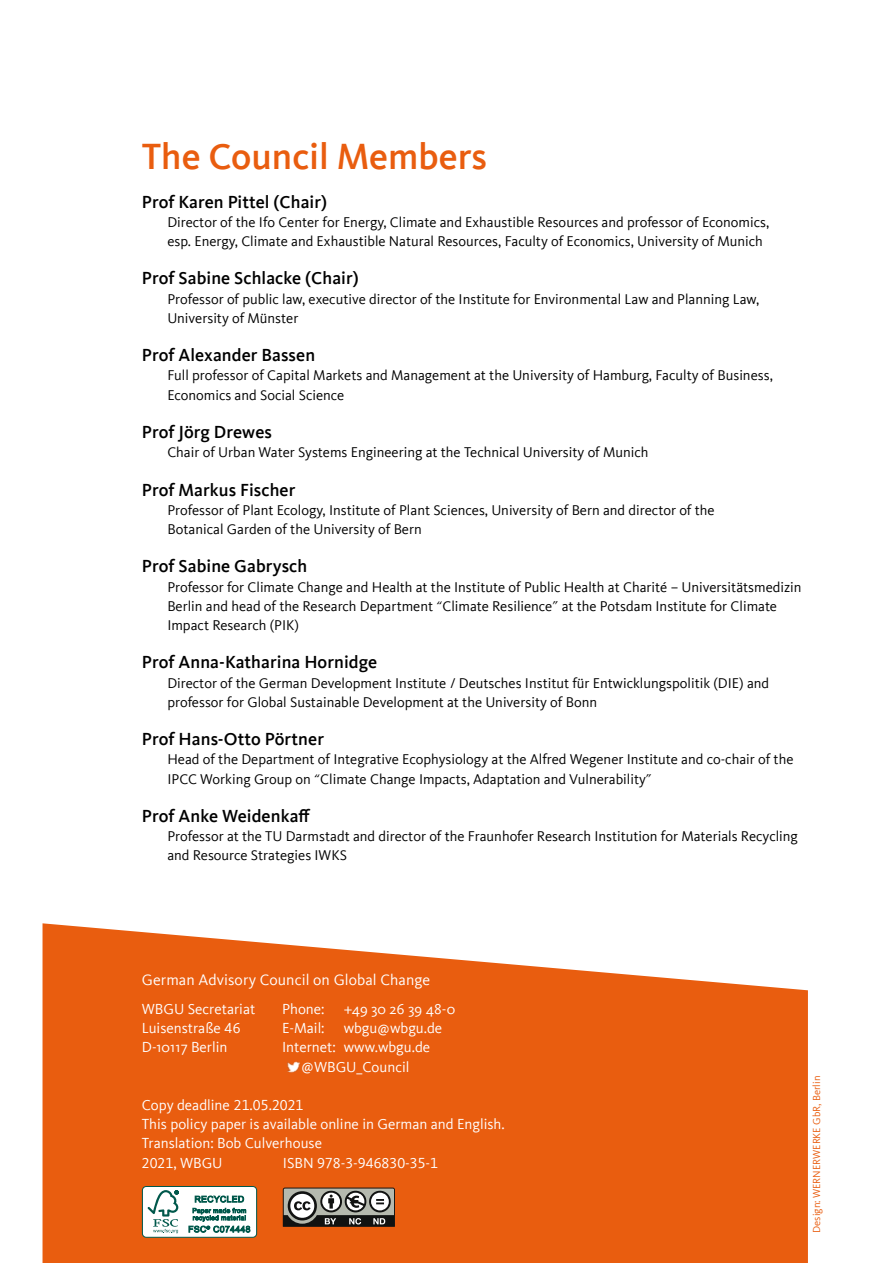
<style>
.page{position:relative;width:893px;height:1263px;background:#fff}
.page>*{position:absolute;margin:0;border:0;box-sizing:border-box;transform-origin:0 0}
.Headline_Literatur_W{font:500 37.5px "Kievit Offc";color:#e95d0f}
.Mitglieder_WBGU__Nam{font:500 18px "Kievit Offc";letter-spacing:.005em;color:#000}
.Impressum{font:15.75px "Kievit Offc";letter-spacing:.005em;color:#fff}
.Literatur_ohne_Absta{font:15px "Kievit Offc";color:#fff}
.t1{font:15px "Kievit Sc Offc";color:#fff}
.Mitglieder_WBGU__Pos{font:14.55px/19.2px "Kievit Offc";color:#000}
.Literatur_ohne_Absta-2{font:10.5px "Kievit Offc";color:#e95d0f}
.s1{font-family:"Foundry Form Serif"}
.s2{font-family:"Kievit Offc"}
</style>
<div class="page">
<svg style="left:43px;top:923px;width:765px;height:340px;background:#eb6d28"></svg>
<img style="left:286px;top:1057px;width:16px;height:20px">
<div style="left:142px;top:1186px;width:115px;height:51px;background:#fff;border-radius:4px"></div>
<div style="left:142px;top:1186px;width:115px;height:51px;border:1px solid #00584b;border-radius:4px"></div>
<svg style="left:147px;top:1190px;width:32px;height:43px"></svg>
<svg style="left:189px;top:1195px;width:61px;height:38px"></svg>
<svg style="left:278px;top:1182px;width:118px;height:45px;background:#8e7766"></svg>
<p class="Headline_Literatur_W" style="left:142px;top:135px;width:347px">The Council Members</p>
<p class="Mitglieder_WBGU__Nam" style="left:142px;top:191px;width:187px">Prof Karen Pittel (Chair)</p>
<p class="Mitglieder_WBGU__Pos" style="left:167px;top:212px;width:603px">Director of the Ifo Center for Energy, Climate and Exhaustible Resources and professor of Economics, esp. Energy, Climate and Exhaustible Natural Resources, Faculty of Economics, University of Munich</p>
<p class="Mitglieder_WBGU__Nam" style="left:142px;top:268px;width:218px">Prof Sabine Schlacke (Chair)</p>
<p class="Mitglieder_WBGU__Pos" style="left:167px;top:289px;width:593px">Professor of public law, executive director of the Institute for Environmental Law and Planning Law,<br>University of Münster</p>
<p class="Mitglieder_WBGU__Nam" style="left:142px;top:345px;width:175px">Prof Alexander Bassen</p>
<p class="Mitglieder_WBGU__Pos" style="left:167px;top:366px;width:607px">Full professor of Capital Markets and Management at the University of Hamburg, Faculty of Business,<br>Economics and Social Science</p>
<p class="Mitglieder_WBGU__Nam" style="left:142px;top:422px;width:132px">Prof Jörg Drewes</p>
<p class="Mitglieder_WBGU__Pos" style="left:167px;top:443px;width:483px">Chair of Urban Water Systems Engineering at the Technical University of Munich</p>
<p class="Mitglieder_WBGU__Nam" style="left:142px;top:479px;width:155px">Prof Markus Fischer</p>
<p class="Mitglieder_WBGU__Pos" style="left:167px;top:500px;width:549px">Professor of Plant Ecology, Institute of Plant Sciences, University of Bern and director of the<br>Botanical Garden of the University of Bern</p>
<p class="Mitglieder_WBGU__Nam" style="left:142px;top:556px;width:167px">Prof Sabine Gabrysch</p>
<p class="Mitglieder_WBGU__Pos" style="left:167px;top:577px;width:636px">Professor for Climate Change and Health at the Institute of Public Health at Charité – Universitätsmedizin<br>Berlin and head of the Research Department <span class="s1">“</span>Climate Resilience<span class="s1">”</span> at the Potsdam Institute for Climate<br>Impact Research (PIK)</p>
<p class="Mitglieder_WBGU__Nam" style="left:142px;top:652px;width:237px">Prof Anna-Katharina Hornidge</p>
<p class="Mitglieder_WBGU__Pos" style="left:167px;top:673px;width:603px">Director of the German Development Institute / Deutsches Institut für Entwicklungspolitik (DIE) and professor for Global Sustainable Development at the University of Bonn</p>
<p class="Mitglieder_WBGU__Nam" style="left:142px;top:729px;width:184px">Prof Hans-Otto Pörtner</p>
<p class="Mitglieder_WBGU__Pos" style="left:167px;top:750px;width:628px">Head of the Department of Integrative Ecophysiology at the Alfred Wegener Institute and co-chair of the<br>IPCC Working Group on <span class="s1">“</span>Climate Change Impacts, Adaptation and Vulnerability<span class="s1">”</span></p>
<p class="Mitglieder_WBGU__Nam" style="left:142px;top:806px;width:170px">Prof Anke Weidenkaff</p>
<p class="Mitglieder_WBGU__Pos" style="left:167px;top:827px;width:632px">Professor at the TU Darmstadt and director of the Fraunhofer Research Institution for Materials Recycling and Resource Strategies IWKS</p>
<p class="Impressum" style="left:142px;top:971px;width:290px">German Advisory Council on Global Change</p>
<p class="Literatur_ohne_Absta" style="left:142px;top:1001px;width:115px">WBGU Secretariat</p>
<p class="Literatur_ohne_Absta" style="left:142px;top:1020px;width:100px">Luisenstraße 46</p>
<p class="t1" style="left:142px;top:1039px;width:87px">D-10117 <span class="s2">Berlin</span></p>
<p class="Literatur_ohne_Absta" style="left:282px;top:1001px;width:44px">Phone:</p>
<p class="t1" style="left:344px;top:1001px;width:113px">+49 30 26 39 48-0</p>
<p class="Literatur_ohne_Absta" style="left:282px;top:1020px;width:44px">E-Mail:</p>
<p class="Literatur_ohne_Absta" style="left:344px;top:1020px;width:100px">wbgu@wbgu.de</p>
<p class="Literatur_ohne_Absta" style="left:282px;top:1039px;width:150px">Internet: www.wbgu.de</p>
<p class="Literatur_ohne_Absta" style="left:302px;top:1058px;width:109px">@WBGU_Council</p>
<p class="Literatur_ohne_Absta" style="left:142px;top:1097px;width:163px">Copy deadline 21.05.2021</p>
<p class="Literatur_ohne_Absta" style="left:142px;top:1116px;width:364px">This policy paper is available online in German and English.</p>
<p class="Literatur_ohne_Absta" style="left:142px;top:1135px;width:182px">Translation: Bob Culverhouse</p>
<p class="Literatur_ohne_Absta" style="left:142px;top:1154px;width:82px">2021, WBGU</p>
<p class="Literatur_ohne_Absta" style="left:283px;top:1154px;width:157px">ISBN 978-3-946830-35-1</p>
<p class="Literatur_ohne_Absta-2" style="left:811px;top:1233px;width:158px;rotate:-90deg">Design: WERNERWERKE GbR, Berlin</p>
</div>
